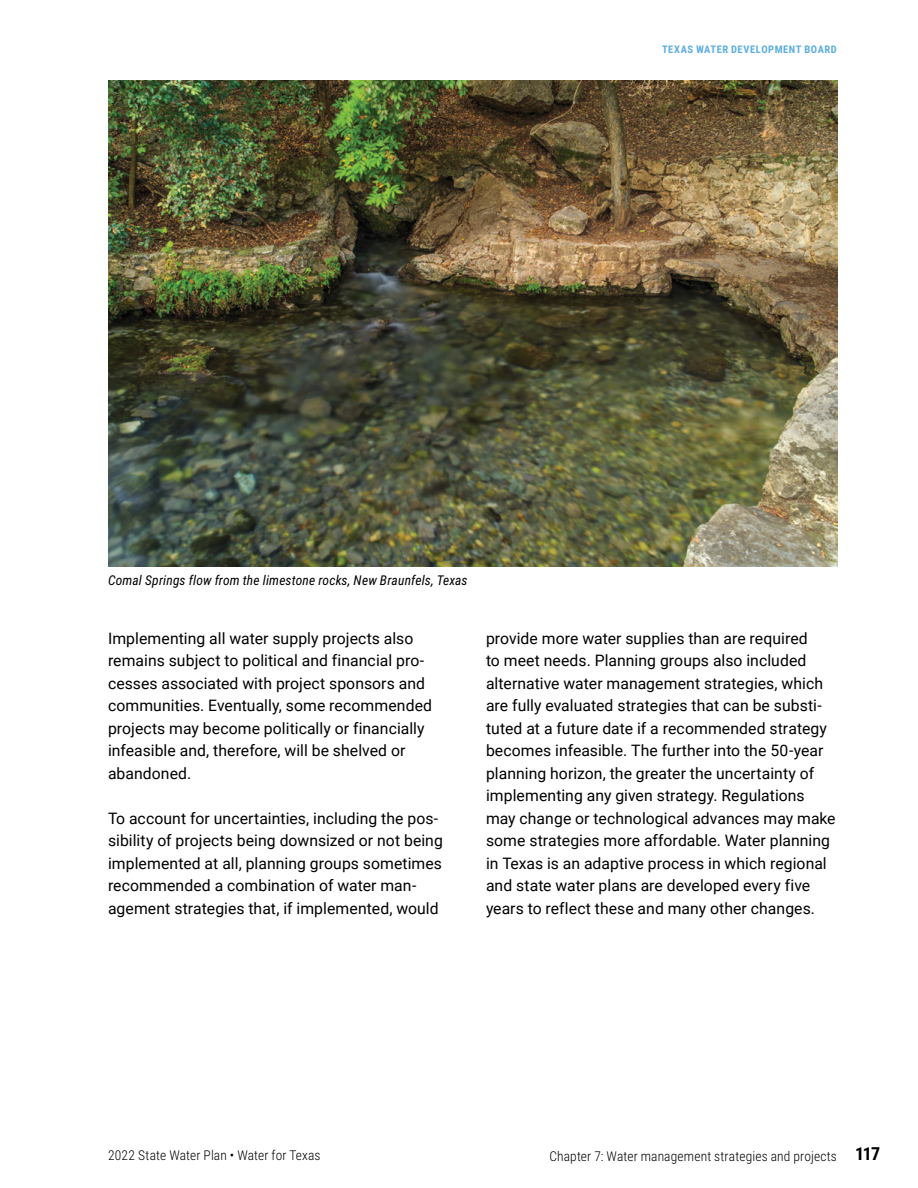
<style>
.page{position:relative;width:918px;height:1188px;background:#fff}
.page>*{position:absolute;margin:0;border:0;box-sizing:border-box;transform-origin:0 0}
.body{font:15.75px/22.5px "Roboto";letter-spacing:.005em;color:#000}
.t1{font:300 13.5px "Roboto Condensed";letter-spacing:.01em;color:#000}
.t2{font:italic 13.5px "Roboto Condensed";letter-spacing:.01em;color:#000}
.t3{font:700 10.5px "Roboto Condensed";letter-spacing:.05em;color:#5eaee0}
.s1{font-weight:700;font-size:18px}
</style>
<div class="page">
<img style="left:108px;top:80px;width:729px;height:486px">
<p class="t3" style="left:662px;top:42px;width:176px">TEXAS WATER DEVELOPMENT BOARD</p>
<p class="t2" style="left:108px;top:571px;width:361px">Comal Springs flow from the limestone rocks, New Braunfels, Texas</p>
<p class="body" style="left:108px;top:626px;width:326px">Implementing all water supply projects also remains subject to political and financial pro&shy;cesses associated with project sponsors and communities. Eventually, some recommended projects may become politically or financially infeasible and, therefore, will be shelved or abandoned.</p>
<p class="body" style="left:108px;top:806px;width:336px">To account for uncertainties, including the pos&shy;sibility of projects being downsized or not being implemented at all, planning groups sometimes recommended a combination of water man&shy;agement strategies that, if implemented, would</p>
<p class="body" style="left:486px;top:626px;width:351px">provide more water supplies than are required<br>to meet needs. Planning groups also included alternative water management strategies, which are fully evaluated strategies that can be substi&shy;tuted at a future date if a recommended strategy becomes infeasible. The further into the 50-year planning horizon, the greater the uncertainty of implementing any given strategy. Regulations may change or technological advances may make some strategies more affordable. Water planning in Texas is an adaptive process in which regional and state water plans are developed every five years to reflect these and many other changes.</p>
<p class="t1" style="left:108px;top:1146px;width:214px">2022 State Water Plan • Water for Texas</p>
<p class="t1" style="left:549px;top:1146px;width:332px">Chapter 7: Water management strategies and projects <span class="s1">117</span></p>
</div>
